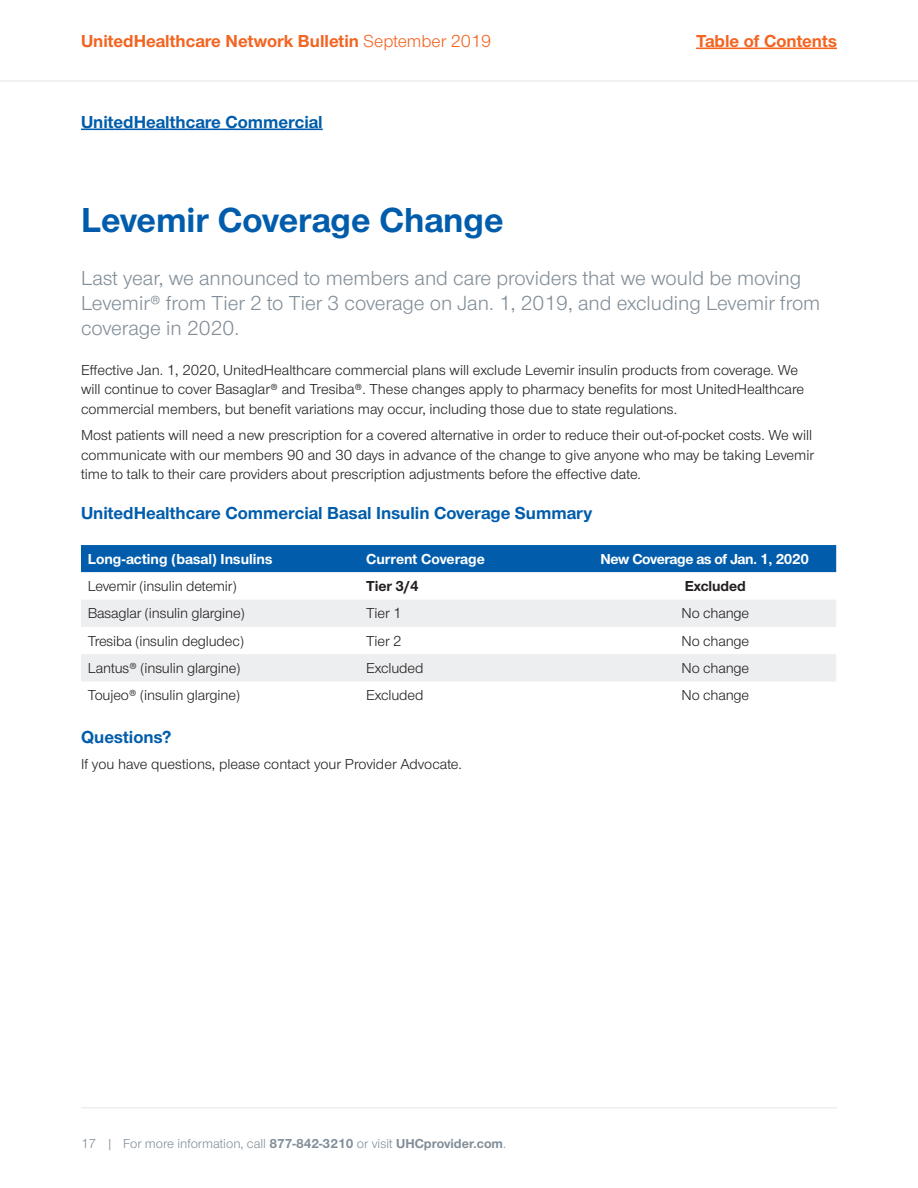
<style>
.page{position:relative;width:918px;height:1188px;background:#fff}
.page>*{position:absolute;margin:0;border:0;box-sizing:border-box;transform-origin:0 0}
.Article_Blue_Headlin{font:700 36px "UHC Sans";color:#015dac}
.Article_Gray_Lead-In{font:21px/25.2px "UHC Sans";color:#828e98}
.Article_Blue_Subhead{font:700 18px "UHC Sans";color:#015dac}
.t1{font:700 18px "UHC Sans";color:#f36421}
.Article_Body_Copy_10{font:15px/19.5px "UHC Sans";color:#231f20}
.Table_Copy_10_12{font:15px "UHC Sans";letter-spacing:-.01em;color:#231f20}
.Table_Headers_10_12{font:700 15px "UHC Sans";color:#fff}
.Table_Headers_10_12-2{font:700 15px "UHC Sans";letter-spacing:-.025em;color:#fff}
.Table_Copy_10_12-2{font:700 15px "UHC Sans";letter-spacing:-.01em;color:#231f20}
.t2{font:13.5px "UHC Sans";color:#828e98}
.s1{font-weight:400}
.s2{font-weight:700}
</style>
<div class="page">
<hr style="left:696px;top:48px;width:141px;height:1px;background:#f36421">
<hr style="left:0;top:80px;width:918px;height:2px;background:#eceeef">
<hr style="left:81px;top:1107px;width:756px;height:1px;background:#eceeef">
<hr style="left:81px;top:129px;width:242px;height:1px;background:#015dac">
<div style="left:81px;top:545px;width:755px;height:27px;background:#015dac"></div>
<svg style="left:81px;top:572px;width:755px;height:1px"></svg>
<svg style="left:81px;top:600px;width:755px;height:81px;fill:#eceeef"></svg>
<p class="t1" style="left:81px;top:28px;width:412px">UnitedHealthcare Network Bulletin <span class="s1">September 2019</span></p>
<p class="t1" style="left:696px;top:28px;width:142px">Table of Contents</p>
<p class="Article_Blue_Subhead" style="left:81px;top:109px;width:243px">UnitedHealthcare Commercial</p>
<p class="Article_Blue_Headlin" style="left:81px;top:196px;width:424px">Levemir Coverage Change</p>
<p class="Article_Gray_Lead-In" style="left:81px;top:264px;width:741px">Last year, we announced to members and care providers that we would be moving<br>Levemir® from Tier 2 to Tier 3 coverage on Jan. 1, 2019, and excluding Levemir from coverage in 2020.</p>
<p class="Article_Body_Copy_10" style="left:81px;top:360px;width:725px">Effective Jan. 1, 2020, UnitedHealthcare commercial plans will exclude Levemir insulin products from coverage. We will continue to cover Basaglar® and Tresiba®. These changes apply to pharmacy benefits for most UnitedHealthcare commercial members, but benefit variations may occur, including those due to state regulations.</p>
<p class="Article_Body_Copy_10" style="left:81px;top:425px;width:735px">Most patients will need a new prescription for a covered alternative in order to reduce their out-of-pocket costs. We will communicate with our members 90 and 30 days in advance of the change to give anyone who may be taking Levemir time to talk to their care providers about prescription adjustments before the effective date.</p>
<p class="Article_Blue_Subhead" style="left:81px;top:501px;width:513px">UnitedHealthcare Commercial Basal Insulin Coverage Summary</p>
<p class="Table_Headers_10_12" style="left:88px;top:549px;width:186px">Long-acting (basal) Insulins</p>
<p class="Table_Headers_10_12" style="left:366px;top:549px;width:120px">Current Coverage</p>
<p class="Table_Headers_10_12-2" style="left:601px;top:549px;width:210px">New Coverage as of Jan. 1, 2020</p>
<p class="Table_Copy_10_12" style="left:88px;top:576px;width:150px">Levemir (insulin detemir)</p>
<p class="Table_Copy_10_12-2" style="left:366px;top:576px;width:54px">Tier 3/4</p>
<p class="Table_Copy_10_12-2" style="left:685px;top:576px;width:62px">Excluded</p>
<p class="Table_Copy_10_12" style="left:88px;top:604px;width:159px">Basaglar (insulin glargine)</p>
<p class="Table_Copy_10_12" style="left:366px;top:604px;width:37px">Tier 1</p>
<p class="Table_Copy_10_12" style="left:682px;top:604px;width:69px">No change</p>
<p class="Table_Copy_10_12" style="left:88px;top:631px;width:158px">Tresiba (insulin degludec)</p>
<p class="Table_Copy_10_12" style="left:366px;top:631px;width:37px">Tier 2</p>
<p class="Table_Copy_10_12" style="left:682px;top:631px;width:69px">No change</p>
<p class="Table_Copy_10_12" style="left:88px;top:658px;width:154px">Lantus® (insulin glargine)</p>
<p class="Table_Copy_10_12" style="left:366px;top:658px;width:59px">Excluded</p>
<p class="Table_Copy_10_12" style="left:682px;top:658px;width:69px">No change</p>
<p class="Table_Copy_10_12" style="left:88px;top:685px;width:154px">Toujeo® (insulin glargine)</p>
<p class="Table_Copy_10_12" style="left:366px;top:685px;width:59px">Excluded</p>
<p class="Table_Copy_10_12" style="left:682px;top:685px;width:69px">No change</p>
<p class="Article_Blue_Subhead" style="left:81px;top:724px;width:92px">Questions?</p>
<p class="Article_Body_Copy_10" style="left:81px;top:754px;width:382px">If you have questions, please contact your Provider Advocate.</p>
<p class="t2" style="left:81px;top:1134px;width:427px">17 | For more information, call <span class="s2">877-842-3210</span> or visit <span class="s2">UHCprovider.com</span>.</p>
</div>
